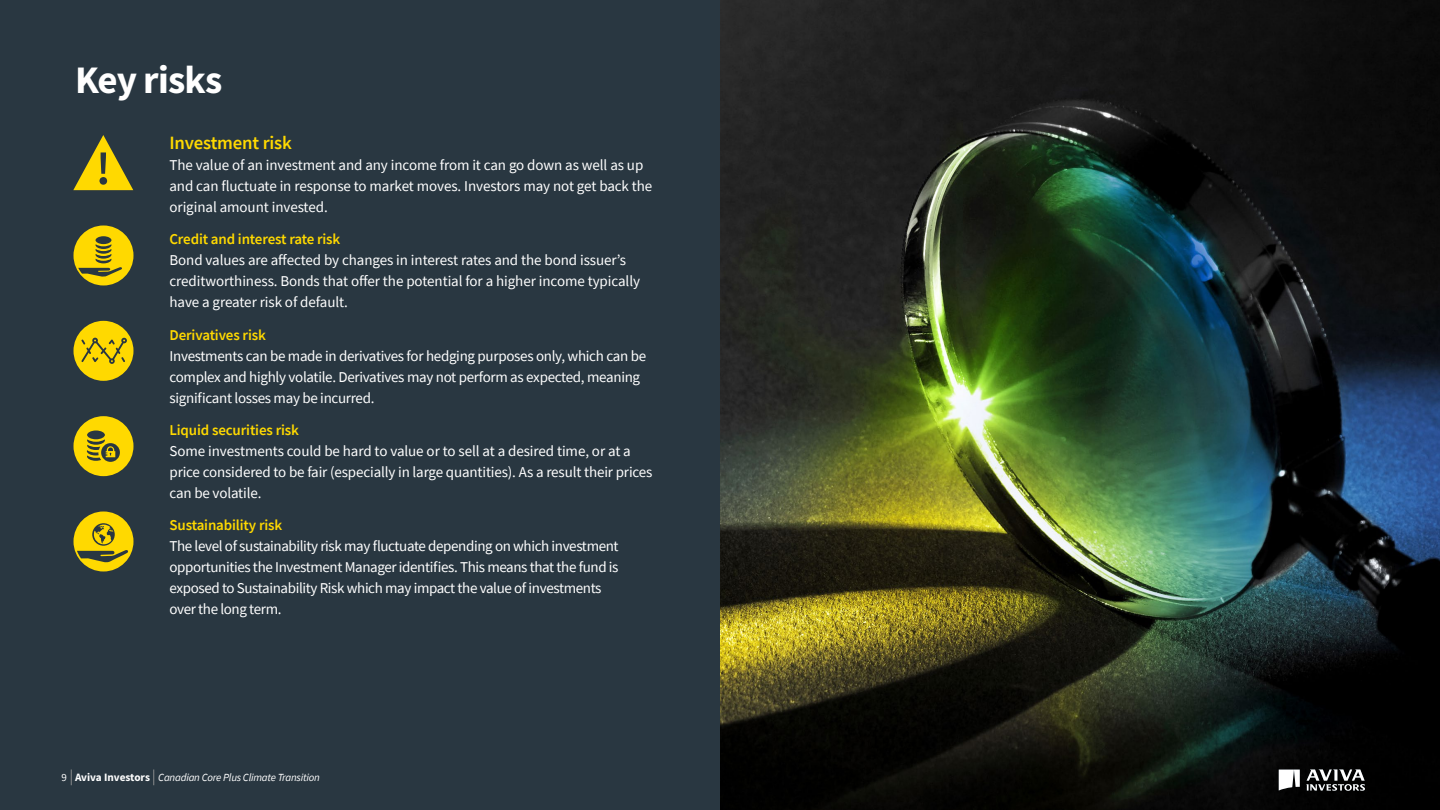
<style>
.page{position:relative;width:1440px;height:810px;background:#293741}
.page>*{position:absolute;margin:0;border:0;box-sizing:border-box;transform-origin:0 0}
.t1{font:700 39px "Source Sans Pro";letter-spacing:-.02em;color:#fff}
.t2{font:600 18.75px "Source Sans Pro";letter-spacing:-.01em;color:#ffd900}
.t3{font:15px/21px "Source Sans Pro";letter-spacing:-.02em;color:#fff}
.t4{font:600 15px "Source Sans Pro";letter-spacing:-.01em;color:#ffd900}
.t5{font:italic 10.88px "Source Sans Pro";letter-spacing:-.02em;color:#fff}
.s1{font-style:normal}
.s2{font-weight:700;font-style:normal;font-size:11.25px}
</style>
<div class="page">
<img style="left:720px;top:0;width:720px;height:810px">
<svg style="left:71px;top:770px;width:1px;height:15px"></svg>
<svg style="left:153px;top:770px;width:1px;height:15px"></svg>
<svg style="left:1306px;top:769px;width:59px;height:22px"></svg>
<svg style="left:1279px;top:770px;width:21px;height:21px"></svg>
<svg style="left:73px;top:135px;width:60px;height:55px"></svg>
<svg style="left:74px;top:225px;width:60px;height:60px"></svg>
<svg style="left:74px;top:416px;width:60px;height:60px"></svg>
<svg style="left:74px;top:321px;width:60px;height:60px"></svg>
<svg style="left:74px;top:512px;width:60px;height:60px"></svg>
<h1 class="t1" style="left:75px;top:54px;width:149px">Key risks</h1>
<p class="t2" style="left:170px;top:131px;width:124px">Investment risk</p>
<p class="t3" style="left:170px;top:154px;width:484px">The value of an investment and any income from it can go down as well as up and can fluctuate in response to market moves. Investors may not get back the original amount invested.</p>
<p class="t4" style="left:170px;top:229px;width:172px">Credit and interest rate risk</p>
<p class="t3" style="left:170px;top:250px;width:472px">Bond values are affected by changes in interest rates and the bond issuer’s creditworthiness. Bonds that offer the potential for a higher income typically have a greater risk of default.</p>
<p class="t4" style="left:170px;top:325px;width:98px">Derivatives risk</p>
<p class="t3" style="left:170px;top:345px;width:478px">Investments can be made in derivatives for hedging purposes only, which can be complex and highly volatile. Derivatives may not perform as expected, meaning significant losses may be incurred.</p>
<p class="t4" style="left:170px;top:420px;width:131px">Liquid securities risk</p>
<p class="t3" style="left:170px;top:440px;width:485px">Some investments could be hard to value or to sell at a desired time, or at a price considered to be fair (especially in large quantities). As a result their prices can be volatile.</p>
<p class="t4" style="left:170px;top:515px;width:114px">Sustainability risk</p>
<p class="t3" style="left:170px;top:535px;width:451px">The level of sustainability risk may fluctuate depending on which investment opportunities the Investment Manager identifies. This means that the fund is exposed to Sustainability Risk which may impact the value of investments over the long term.</p>
<p class="t5" style="left:61px;top:770px;width:260px"><span class="s1">9</span> <span class="s2">Aviva Investors</span> Canadian Core Plus Climate Transition</p>
</div>
